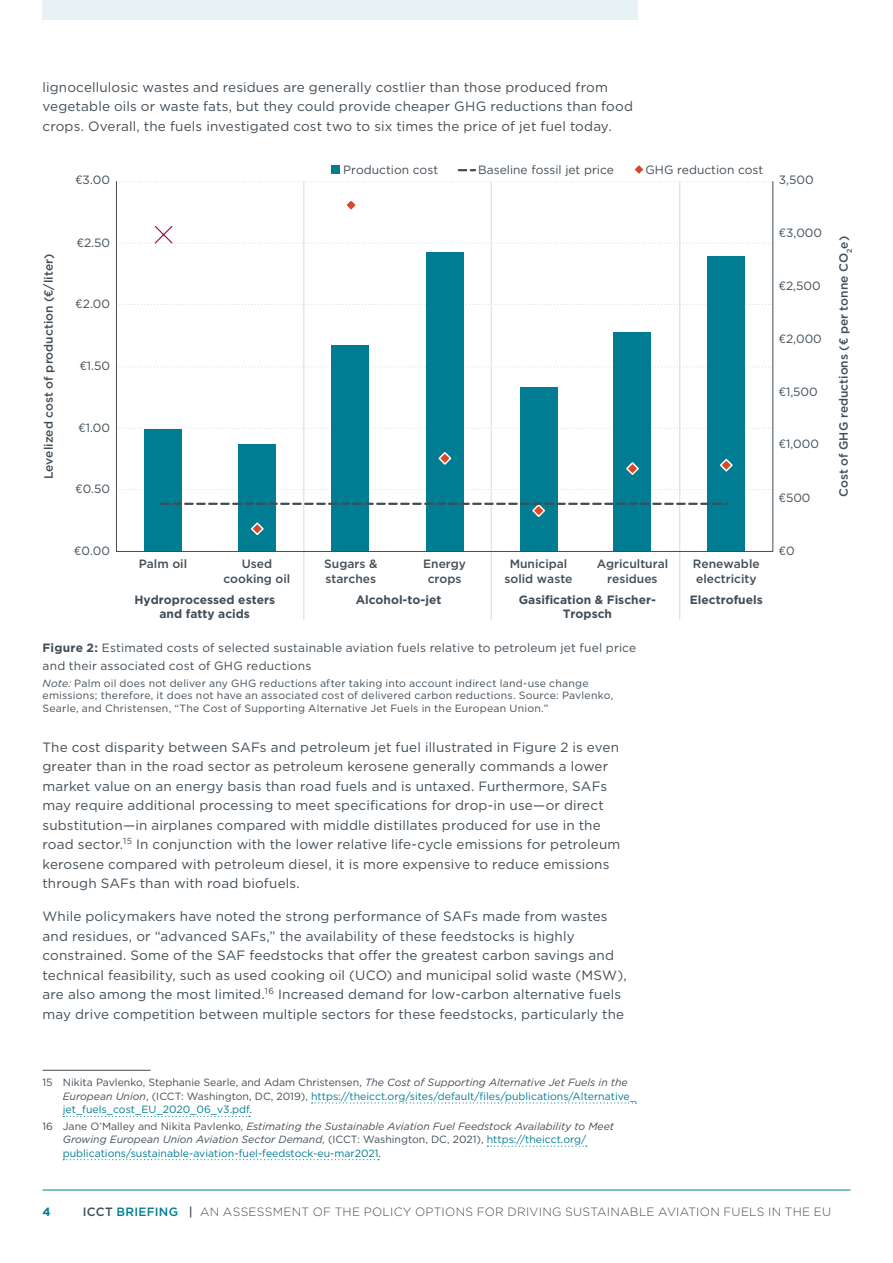
<style>
.page{position:relative;width:893px;height:1263px;background:#fff}
.page>*{position:absolute;margin:0;border:0;box-sizing:border-box;transform-origin:0 0}
.t1{font:13.5px/19.5px "Gotham";letter-spacing:.01em;color:#414d56}
.t2{font:12px/18px "Gotham";letter-spacing:.005em;color:#414d56}
.t3{font:500 12px/14.4px "Gotham";color:#414d56;text-align:center}
.t4{font:700 12px/14.4px "Gotham";color:#414d56;text-align:center}
.t5{font:300 12px "Gotham";letter-spacing:.02em;color:#414d56}
.t6{font:700 12px "Gotham";color:#007d93}
.t7{font:10.5px/12.6px "Gotham";letter-spacing:.02em;color:#414d56}
.t8{font:italic 10.5px/13.5px "Gotham";color:#414d56}
.t9{font:10.5px/13.5px "Gotham";color:#007d93}
.s1{font-weight:700}
.s2{font-style:italic}
.s3{color:#414d56}
.s4{font-style:italic;color:#414d56}
.s5{font-style:normal}
.s6{font-style:normal;color:#007d93}
.s7{font-weight:500}
.s8{font-weight:500;color:#007d93}
</style>
<div class="page">
<hr style="left:43px;top:1190px;width:807px;height:1px;background:#007d93">
<div style="left:43px;top:0;width:595px;height:20px;background:#e6f2f4"></div>
<hr style="left:679px;top:182px;width:1px;height:438px;background:#d9dbdd">
<hr style="left:491px;top:182px;width:1px;height:438px;background:#d9dbdd">
<hr style="left:303px;top:182px;width:1px;height:438px;background:#d9dbdd">
<svg style="left:119px;top:304px;width:650px;height:1px"></svg>
<svg style="left:119px;top:366px;width:650px;height:1px"></svg>
<svg style="left:119px;top:428px;width:650px;height:1px"></svg>
<svg style="left:119px;top:489px;width:650px;height:1px"></svg>
<div style="left:708px;top:256px;width:37px;height:295px;background:#007d93"></div>
<div style="left:613px;top:332px;width:38px;height:219px;background:#007d93"></div>
<div style="left:520px;top:387px;width:38px;height:164px;background:#007d93"></div>
<div style="left:426px;top:252px;width:37px;height:299px;background:#007d93"></div>
<div style="left:332px;top:345px;width:37px;height:206px;background:#007d93"></div>
<div style="left:239px;top:444px;width:37px;height:107px;background:#007d93"></div>
<div style="left:144px;top:429px;width:38px;height:122px;background:#007d93"></div>
<svg style="left:116px;top:225px;width:657px;height:20px"></svg>
<svg style="left:347px;top:201px;width:9px;height:9px"></svg>
<svg style="left:438px;top:452px;width:14px;height:13px"></svg>
<svg style="left:626px;top:462px;width:13px;height:13px"></svg>
<svg style="left:720px;top:458px;width:13px;height:14px"></svg>
<div style="left:331px;top:165px;width:9px;height:9px;background:#007d93"></div>
<svg style="left:635px;top:165px;width:8px;height:9px"></svg>
<svg style="left:161px;top:503px;width:567px;height:34px"></svg>
<svg style="left:459px;top:169px;width:16px;height:2px"></svg>
<hr style="left:43px;top:1070px;width:108px;height:1px;background:#414d56">
<svg style="left:312px;top:1102px;width:325px;height:1px"></svg>
<svg style="left:63px;top:1116px;width:187px;height:1px"></svg>
<svg style="left:487px;top:1145px;width:100px;height:2px"></svg>
<svg style="left:63px;top:1159px;width:316px;height:1px"></svg>
<p class="t1" style="left:43px;top:77px;width:592px">lignocellulosic wastes and residues are generally costlier than those produced from vegetable oils or waste fats, but they could provide cheaper GHG reductions than food crops. Overall, the fuels investigated cost two to six times the price of jet fuel today.</p>
<p class="t2" style="left:75px;top:171px;width:36px">€3.00</p>
<p class="t2" style="left:343px;top:160px;width:97px">Production cost</p>
<p class="t2" style="left:478px;top:160px;width:137px">Baseline fossil jet price</p>
<p class="t2" style="left:645px;top:160px;width:119px">GHG reduction cost</p>
<p class="t2" style="left:779px;top:170px;width:36px">3,500</p>
<p class="t3" style="left:41px;top:479px;width:227px;rotate:-90deg">Levelized cost of production (€/liter)</p>
<p class="t2" style="left:77px;top:233px;width:35px">€2.50</p>
<p class="t2" style="left:76px;top:294px;width:36px">€2.00</p>
<p class="t2" style="left:80px;top:357px;width:32px">€1.50</p>
<p class="t2" style="left:79px;top:418px;width:33px">€1.00</p>
<p class="t2" style="left:75px;top:479px;width:36px">€0.50</p>
<p class="t2" style="left:779px;top:223px;width:45px">€3,000</p>
<p class="t2" style="left:779px;top:277px;width:43px">€2,500</p>
<p class="t2" style="left:779px;top:329px;width:45px">€2,000</p>
<p class="t2" style="left:779px;top:382px;width:40px">€1,500</p>
<p class="t2" style="left:779px;top:435px;width:42px">€1,000</p>
<p class="t2" style="left:779px;top:488px;width:33px">€500</p>
<p class="t3" style="left:836px;top:497px;width:263px;rotate:-90deg">Cost of GHG reductions (€ per tonne CO<sub>2</sub>e)</p>
<p class="t2" style="left:74px;top:542px;width:37px">€0.00</p>
<p class="t3" style="left:139px;top:556px;width:50px">Palm oil</p>
<p class="t3" style="left:223px;top:556px;width:68px">Used cooking oil</p>
<p class="t3" style="left:324px;top:556px;width:55px;text-align:left">Sugars &amp; starches</p>
<p class="t3" style="left:423px;top:556px;width:44px">Energy crops</p>
<p class="t3" style="left:505px;top:556px;width:69px">Municipal solid waste</p>
<p class="t3" style="left:597px;top:556px;width:73px">Agricultural residues</p>
<p class="t3" style="left:693px;top:556px;width:68px;text-align:left">Renewable electricity</p>
<p class="t4" style="left:134px;top:592px;width:142px">Hydroprocessed esters and fatty acids</p>
<p class="t4" style="left:356px;top:592px;width:87px">Alcohol-to-jet</p>
<p class="t4" style="left:519px;top:592px;width:139px">Gasification &amp; Fischer-<br>Tropsch</p>
<p class="t4" style="left:690px;top:592px;width:74px">Electrofuels</p>
<p class="t2" style="left:43px;top:638px;width:595px"><span class="s1">Figure 2:</span> Estimated costs of selected sustainable aviation fuels relative to petroleum jet fuel price and their associated cost of GHG reductions</p>
<p class="t7" style="left:43px;top:676px;width:572px"><span class="s2">Note:</span> Palm oil does not deliver any GHG reductions after taking into account indirect land-use change emissions; therefore, it does not have an associated cost of delivered carbon reductions. Source: Pavlenko,<br>Searle, and Christensen, “The Cost of Supporting Alternative Jet Fuels in the European Union.”</p>
<p class="t1" style="left:43px;top:737px;width:579px">The cost disparity between SAFs and petroleum jet fuel illustrated in Figure 2 is even greater than in the road sector as petroleum kerosene generally commands a lower market value on an energy basis than road fuels and is untaxed. Furthermore, SAFs may require additional processing to meet specifications for drop-in use—or direct substitution—in airplanes compared with middle distillates produced for use in the road sector.<sup>15</sup> In conjunction with the lower relative life-cycle emissions for petroleum kerosene compared with petroleum diesel, it is more expensive to reduce emissions through SAFs than with road biofuels.</p>
<p class="t1" style="left:43px;top:906px;width:586px">While policymakers have noted the strong performance of SAFs made from wastes and residues, or “advanced SAFs,” the availability of these feedstocks is highly constrained. Some of the SAF feedstocks that offer the greatest carbon savings and technical feasibility, such as used cooking oil (UCO) and municipal solid waste (MSW), are also among the most limited.<sup>16</sup> Increased demand for low-carbon alternative fuels may drive competition between multiple sectors for these feedstocks, particularly the</p>
<p class="t2" style="left:779px;top:541px;width:17px">€0</p>
<p class="t9" style="left:63px;top:1076px;width:575px;text-indent:-20px"><span class="s3">15 Nikita Pavlenko, Stephanie Searle, and Adam Christensen,</span> <span class="s4">The Cost of Supporting Alternative Jet Fuels in the<br>European Union</span><span class="s3">, (ICCT: Washington, DC, 2019),</span> https://theicct.org/sites/default/files/publications/Alternative_ jet_fuels_cost_EU_2020_06_v3.pdf<span class="s3">.</span></p>
<p class="t8" style="left:63px;top:1119px;width:553px;text-indent:-20px"><span class="s5">16 Jane O’Malley and Nikita Pavlenko,</span> Estimating the Sustainable Aviation Fuel Feedstock Availability to Meet<br>Growing European Union Aviation Sector Demand<span class="s5">, (ICCT: Washington, DC, 2021),</span> <span class="s6">https://theicct.org/ publications/sustainable-aviation-fuel-feedstock-eu-mar2021</span><span class="s5">.</span></p>
<p class="t6" style="left:43px;top:1203px;width:10px">4</p>
<p class="t5" style="left:83px;top:1204px;width:750px"><span class="s7">ICCT</span> <span class="s8">BRIEFING</span> <span class="s7">|</span> AN ASSESSMENT OF THE POLICY OPTIONS FOR DRIVING SUSTAINABLE AVIATION FUELS IN THE EU</p>
</div>
